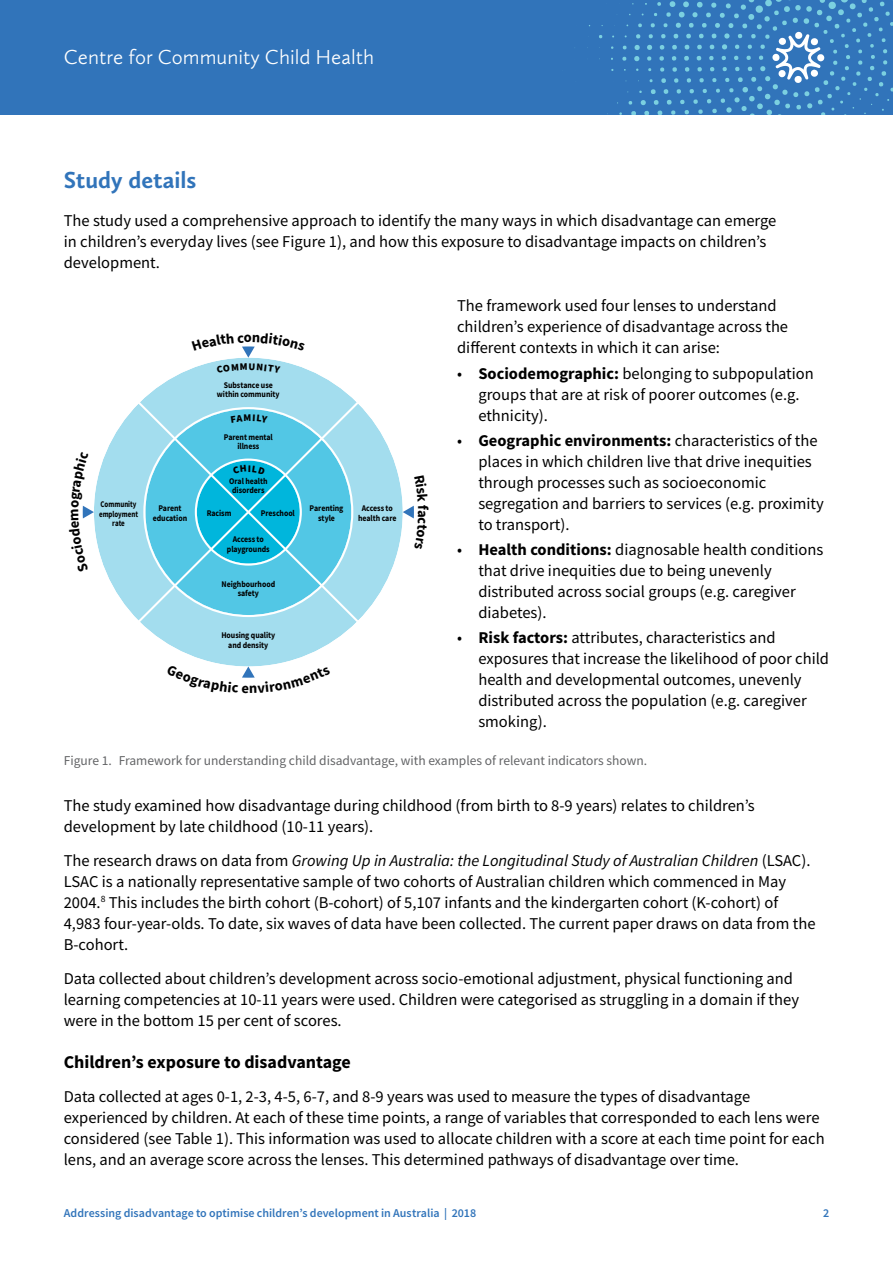
<style>
.page{position:relative;width:893px;height:1263px;background:#fff}
.page>*{position:absolute;margin:0;border:0;box-sizing:border-box;transform-origin:0 0}
.Heading_2{font:700 24px "Calluna Sans";color:#3174ba}
.t1{font:300 21px "Calluna Sans";color:#fff}
.Heading_3{font:700 18px "Source Sans Pro";color:#000}
.body_text{font:16.5px/21px "Source Sans Pro";color:#000}
.t2{font:13.5px "Source Sans Pro";color:#636466}
.t3{font:600 12px "Source Sans Pro";letter-spacing:.005em;color:#3174ba}
.t4{font:700 8.7px/9.4px "Source Sans Pro";letter-spacing:-.005em;color:#000;text-align:center;scale:.9 1}
.t5{font:700 8.7px/9.4px "Source Sans Pro";letter-spacing:-.005em;color:#000;text-align:center;scale:.8 1}
.s1{font-weight:700}
.s2{font-style:italic}
</style>
<div class="page">
<div style="left:0;top:0;width:893px;height:115px;background:#3174ba"></div>
<svg style="left:599px;top:0;width:294px;height:115px"></svg>
<svg style="left:82px;top:346px;width:332px;height:332px"></svg>
<p class="t1" style="left:64px;top:45px;width:312px">Centre for Community Child Health</p>
<h2 class="Heading_2" style="left:64px;top:165px;width:134px">Study details</h2>
<p class="body_text" style="left:64px;top:210px;width:714px">The study used a comprehensive approach to identify the many ways in which disadvantage can emerge in children’s everyday lives (see Figure 1), and how this exposure to disadvantage impacts on children’s development.</p>
<p class="t4" style="left:217px;top:380px;width:71px">Substance use within community</p>
<p class="t4" style="left:224px;top:432px;width:56px">Parent mental illness</p>
<p class="t4" style="left:229px;top:476px;width:44px">Oral health disorders</p>
<p class="t5" style="left:99px;top:499px;width:50px">Community employment rate</p>
<p class="t4" style="left:207px;top:508px;width:29px">Racism</p>
<p class="t4" style="left:153px;top:503px;width:40px">Parent education</p>
<p class="t4" style="left:261px;top:508px;width:39px">Preschool</p>
<p class="t4" style="left:310px;top:503px;width:39px">Parenting style</p>
<p class="t4" style="left:358px;top:503px;width:44px">Access to health care</p>
<p class="t4" style="left:233px;top:534px;width:36px">Access to</p>
<p class="t4" style="left:227px;top:544px;width:49px">playgrounds</p>
<p class="t4" style="left:221px;top:579px;width:61px">Neighbourhood safety</p>
<p class="t4" style="left:221px;top:630px;width:61px">Housing quality and density</p>
<p class="body_text" style="left:457px;top:295px;width:333px">The framework used four lenses to understand children’s experience of disadvantage across the different contexts in which it can arise:</p>
<p class="body_text" style="left:478px;top:362px;width:337px;text-indent:-21px">• <span class="s1">Sociodemographic:</span> belonging to subpopulation groups that are at risk of poorer outcomes (e.g. ethnicity).</p>
<p class="body_text" style="left:478px;top:430px;width:347px;text-indent:-21px">• <span class="s1">Geographic environments:</span> characteristics of the places in which children live that drive inequities through processes such as socioeconomic segregation and barriers to services (e.g. proximity to transport).</p>
<p class="body_text" style="left:478px;top:539px;width:346px;text-indent:-21px">• <span class="s1">Health conditions:</span> diagnosable health conditions that drive inequities due to being unevenly distributed across social groups (e.g. caregiver diabetes).</p>
<p class="body_text" style="left:478px;top:627px;width:352px;text-indent:-21px">• <span class="s1">Risk factors:</span> attributes, characteristics and exposures that increase the likelihood of poor child health and developmental outcomes, unevenly distributed across the population (e.g. caregiver smoking).</p>
<p class="t2" style="left:64px;top:752px;width:585px">Figure 1. Framework for understanding child disadvantage, with examples of relevant indicators shown.</p>
<p class="body_text" style="left:64px;top:795px;width:693px">The study examined how disadvantage during childhood (from birth to 8-9 years) relates to children’s development by late childhood (10-11 years).</p>
<p class="body_text" style="left:64px;top:850px;width:753px">The research draws on data from <span class="s2">Growing Up in Australia: the Longitudinal Study of Australian Children</span> (LSAC).<br>LSAC is a nationally representative sample of two cohorts of Australian children which commenced in May 2004.<sup>8</sup> This includes the birth cohort (B-cohort) of 5,107 infants and the kindergarten cohort (K-cohort) of 4,983 four-year-olds. To date, six waves of data have been collected. The current paper draws on data from the B-cohort.</p>
<p class="body_text" style="left:64px;top:968px;width:737px">Data collected about children’s development across socio-emotional adjustment, physical functioning and learning competencies at 10-11 years were used. Children were categorised as struggling in a domain if they were in the bottom 15 per cent of scores.</p>
<h3 class="Heading_3" style="left:64px;top:1050px;width:289px">Children’s exposure to disadvantage</h3>
<p class="body_text" style="left:64px;top:1086px;width:762px">Data collected at ages 0-1, 2-3, 4-5, 6-7, and 8-9 years was used to measure the types of disadvantage experienced by children. At each of these time points, a range of variables that corresponded to each lens were considered (see Table 1). This information was used to allocate children with a score at each time point for each lens, and an average score across the lenses. This determined pathways of disadvantage over time.</p>
<p class="t3" style="left:64px;top:1205px;width:414px">Addressing disadvantage to optimise children’s development in Australia | 2018</p>
<p class="t3" style="left:823px;top:1205px;width:8px">2</p>
</div>
